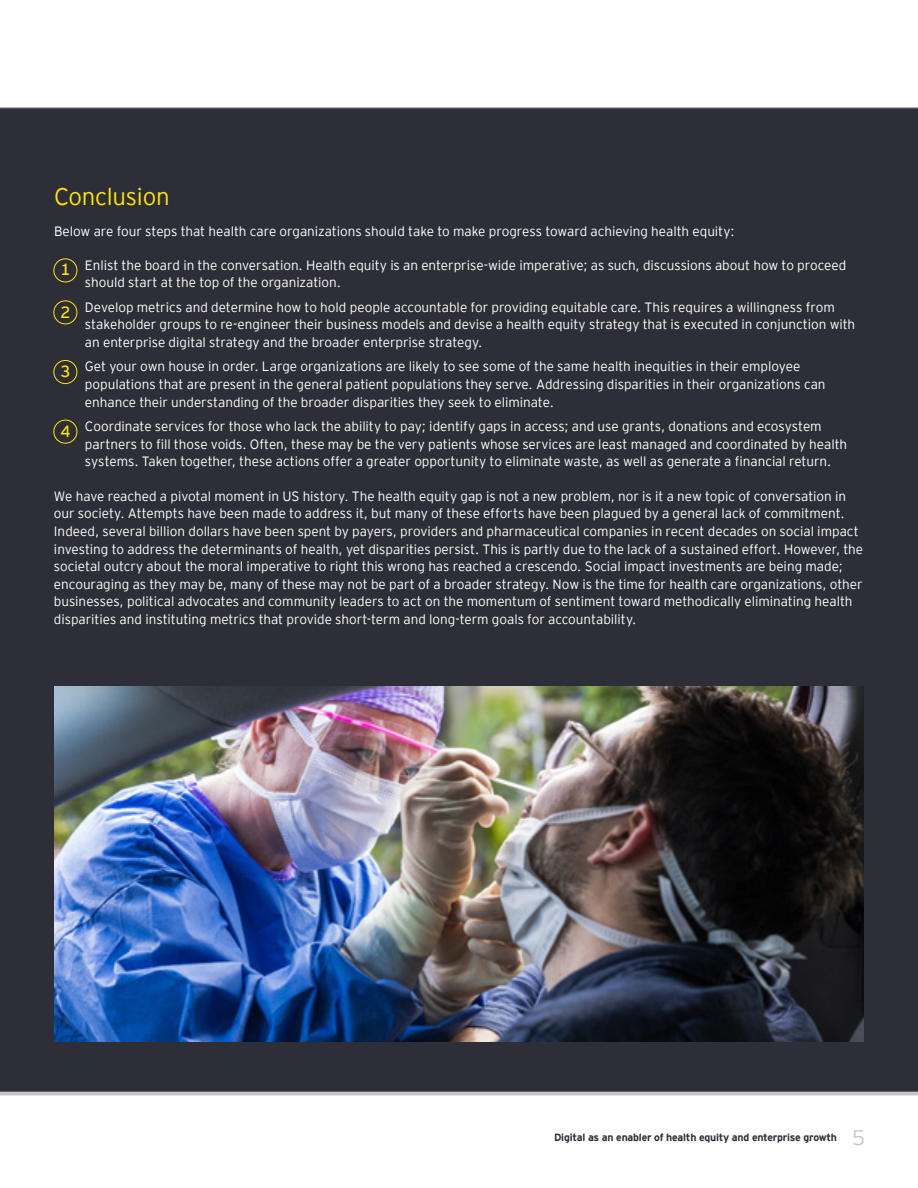
<style>
.page{position:relative;width:918px;height:1188px;background:#fff}
.page>*{position:absolute;margin:0;border:0;box-sizing:border-box;transform-origin:0 0}
.t1{font:300 24px "EY Interstate";letter-spacing:-.01em;color:#ffe600}
.t2{font:300 13.5px/17.7px "EY Interstate";letter-spacing:-.005em;color:#fff}
.t3{font:700 10.5px "EY Interstate";letter-spacing:-.02em;color:#2e2e38}
.s1{font-weight:400;font-size:16.2px;color:#ffe600}
.s2{font-weight:300;font-size:21px;color:#c4c4cd}
</style>
<div class="page">
<div style="left:0;top:109px;width:918px;height:986px;background:#2e2e38"></div>
<img style="left:54px;top:687px;width:810px;height:354px">
<div style="left:53px;top:258px;width:24px;height:24px;border:1px solid #ffe600;border-radius:50%"></div>
<div style="left:53px;top:300px;width:24px;height:24px;border:1px solid #ffe600;border-radius:50%"></div>
<div style="left:53px;top:360px;width:24px;height:24px;border:1px solid #ffe600;border-radius:50%"></div>
<div style="left:53px;top:420px;width:24px;height:24px;border:1px solid #ffe600;border-radius:50%"></div>
<hr style="left:0;top:1092px;width:918px;height:3px;background:#c4c4cd">
<hr style="left:0;top:107px;width:918px;height:2px;background:#747480">
<h1 class="t1" style="left:54px;top:179px;width:117px">Conclusion</h1>
<p class="t2" style="left:54px;top:222px;width:682px">Below are four steps that health care organizations should take to make progress toward achieving health equity:</p>
<p class="t2" style="left:85px;top:255px;width:763px;text-indent:-25px"><span class="s1">1</span> Enlist the board in the conversation. Health equity is an enterprise-wide imperative; as such, discussions about how to proceed should start at the top of the organization.</p>
<p class="t2" style="left:85px;top:297px;width:772px;text-indent:-25px"><span class="s1">2</span> Develop metrics and determine how to hold people accountable for providing equitable care. This requires a willingness from stakeholder groups to re-engineer their business models and devise a health equity strategy that is executed in conjunction with an enterprise digital strategy and the broader enterprise strategy.</p>
<p class="t2" style="left:85px;top:357px;width:742px;text-indent:-25px"><span class="s1">3</span> Get your own house in order. Large organizations are likely to see some of the same health inequities in their employee populations that are present in the general patient populations they serve. Addressing disparities in their organizations can enhance their understanding of the broader disparities they seek to eliminate.</p>
<p class="t2" style="left:85px;top:417px;width:764px;text-indent:-25px"><span class="s1">4</span> Coordinate services for those who lack the ability to pay; identify gaps in access; and use grants, donations and ecosystem partners to fill those voids. Often, these may be the very patients whose services are least managed and coordinated by health systems. Taken together, these actions offer a greater opportunity to eliminate waste, as well as generate a financial return.</p>
<p class="t2" style="left:54px;top:486px;width:811px">We have reached a pivotal moment in US history. The health equity gap is not a new problem, nor is it a new topic of conversation in our society. Attempts have been made to address it, but many of these efforts have been plagued by a general lack of commitment.<br>Indeed, several billion dollars have been spent by payers, providers and pharmaceutical companies in recent decades on social impact investing to address the determinants of health, yet disparities persist. This is partly due to the lack of a sustained effort. However, the societal outcry about the moral imperative to right this wrong has reached a crescendo. Social impact investments are being made; encouraging as they may be, many of these may not be part of a broader strategy. Now is the time for health care organizations, other businesses, political advocates and community leaders to act on the momentum of sentiment toward methodically eliminating health disparities and instituting metrics that provide short-term and long-term goals for accountability.</p>
<p class="t3" style="left:554px;top:1130px;width:312px">Digital as an enabler of health equity and enterprise growth <span class="s2">5</span></p>
</div>
